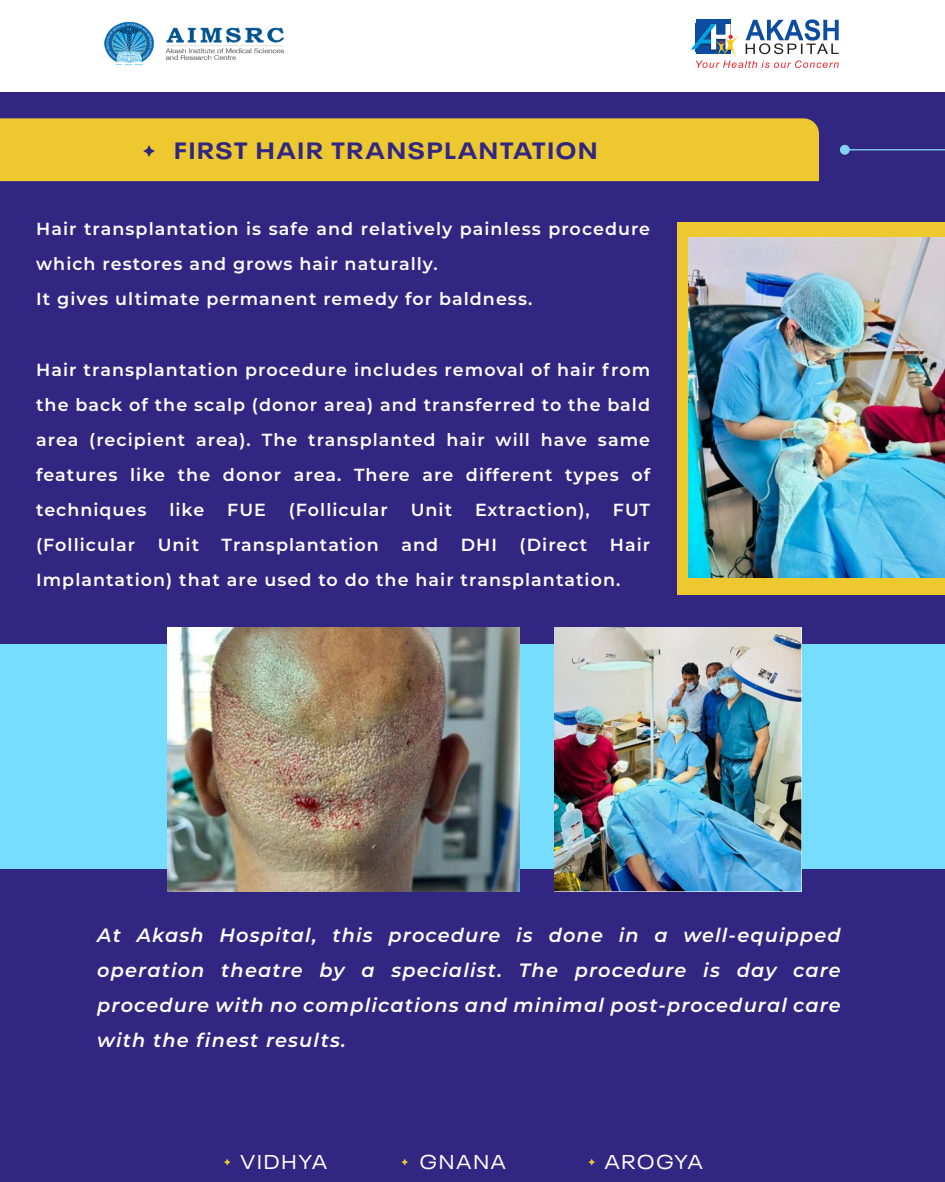
<style>
.page{position:relative;width:945px;height:1182px;background:#fff}
.page>*{position:absolute;margin:0;border:0;box-sizing:border-box;transform-origin:0 0}
.t1{font:700 expanded 23.36px "Neue Plak";letter-spacing:.08em;color:#312782}
.t2{font:expanded 19.86px "Neue Plak";letter-spacing:.1em;color:#fff}
.t3{font:italic 600 19.25px/35px "Montserrat";letter-spacing:.06em;color:#fff;text-align:justify}
.t4{font:600 17.5px/35px "Montserrat";letter-spacing:.06em;color:#fff}
</style>
<div class="page">
<div style="left:0;top:92px;width:945px;height:1050px;background:#312782"></div>
<div style="left:678px;top:222px;width:267px;height:372px;background:#edc82e"></div>
<div style="left:0;top:644px;width:945px;height:224px;background:#77ddfe"></div>
<img style="left:689px;top:237px;width:256px;height:340px">
<img style="left:168px;top:627px;width:352px;height:264px">
<img style="left:555px;top:627px;width:246px;height:264px">
<div style="left:0;top:1140px;width:945px;height:41px;background:#312782"></div>
<svg style="left:224px;top:1159px;width:7px;height:6px"></svg>
<svg style="left:401px;top:1159px;width:7px;height:6px"></svg>
<svg style="left:588px;top:1159px;width:7px;height:6px"></svg>
<img style="left:104px;top:21px;width:181px;height:44px">
<svg style="left:691px;top:19px;width:148px;height:49px"></svg>
<div style="left:0;top:118px;width:819px;height:63px;background:#edc82e"></div>
<hr style="left:845px;top:149px;width:100px;height:1px;background:#82d4f4">
<div style="left:840px;top:145px;width:10px;height:10px;background:#82d4f4;border-radius:50%"></div>
<svg style="left:143px;top:145px;width:12px;height:12px"></svg>
<h1 class="t1" style="left:174px;top:132px;width:425px">FIRST HAIR TRANSPLANTATION</h1>
<p class="t4" style="left:36px;top:211px;width:615px">Hair transplantation is safe and relatively painless procedure which restores and grows hair naturally.<br>It gives ultimate permanent remedy for baldness.</p>
<p class="t4" style="left:36px;top:351px;width:616px;text-align:justify">Hair transplantation procedure includes removal of hair from the back of the scalp (donor area) and transferred to the bald area (recipient area). The transplanted hair will have same features like the donor area. There are different types of techniques</p>
<p class="t4" style="left:169px;top:491px;width:36px">like</p>
<p class="t4" style="left:227px;top:491px;width:40px">FUE</p>
<p class="t4" style="left:289px;top:491px;width:101px">(Follicular</p>
<p class="t4" style="left:411px;top:491px;width:43px">Unit</p>
<p class="t4" style="left:475px;top:491px;width:116px">Extraction),</p>
<p class="t4" style="left:613px;top:491px;width:39px">FUT</p>
<p class="t4" style="left:36px;top:526px;width:101px">(Follicular</p>
<p class="t4" style="left:158px;top:526px;width:43px">Unit</p>
<p class="t4" style="left:222px;top:526px;width:159px">Transplantation</p>
<p class="t4" style="left:401px;top:526px;width:38px">and</p>
<p class="t4" style="left:461px;top:526px;width:38px">DHI</p>
<p class="t4" style="left:520px;top:526px;width:69px">(Direct</p>
<p class="t4" style="left:36px;top:526px;width:615px;text-indent:574px">Hair<br>Implantation) that are used to do the hair transplantation.</p>
<p class="t3" style="left:97px;top:916px;width:745px">At Akash Hospital, this procedure is done in a well-equipped operation theatre by a specialist. The procedure is day care procedure with no complications and minimal post-procedural care with the finest results.</p>
<p class="t2" style="left:241px;top:1145px;width:88px">VIDHYA</p>
<p class="t2" style="left:420px;top:1145px;width:88px">GNANA</p>
<p class="t2" style="left:605px;top:1145px;width:99px">AROGYA</p>
</div>
